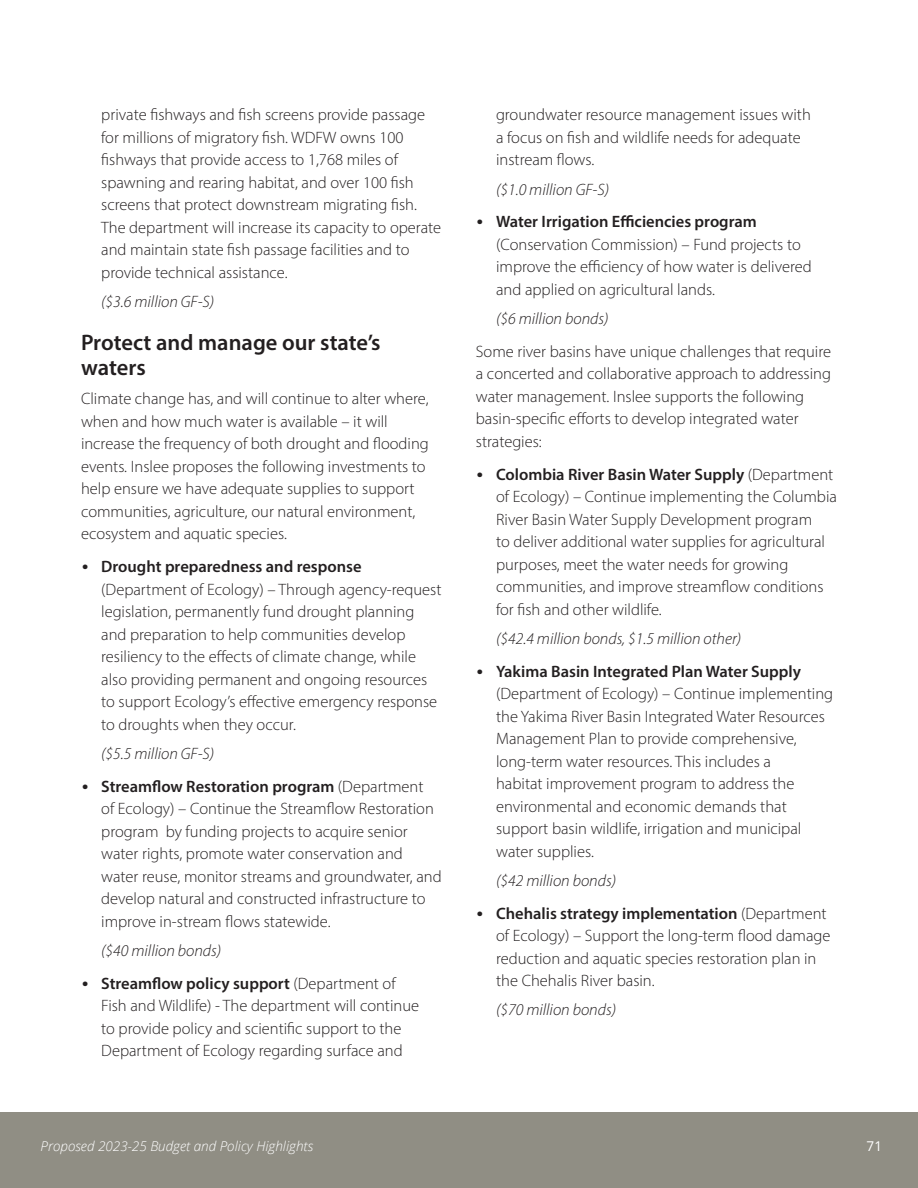
<style>
.page{position:relative;width:918px;height:1188px;background:#fff}
.page>*{position:absolute;margin:0;border:0;box-sizing:border-box;transform-origin:0 0}
.Heading_1{font:600 22.5px/25.5px "Myriad Pro";color:#231f20}
.Body_text{font:300 16.5px/22.5px "Myriad Pro";color:#231f20}
.Dollar_indent{font:italic 300 16.5px "Myriad Pro";color:#231f20}
.t1{font:italic 300 13.5px "Open Sans";color:#fff}
.t2{font:13.5px "Open Sans";color:#fff}
.s1{font-family:"Calibri"}
.s2{font-weight:600}
</style>
<div class="page">
<div style="left:0;top:1113px;width:918px;height:75px;background:#908e84"></div>
<p class="Body_text" style="left:101px;top:103px;width:342px">private fishways and fish screens provide passage for millions of migratory fish. WDFW owns 100 fishways that provide access to 1,768 miles of spawning and rearing habitat, and over 100 fish screens that protect downstream migrating fish.<br>The department will increase its capacity to operate and maintain state fish passage facilities and to provide technical assistance.</p>
<p class="Dollar_indent" style="left:101px;top:292px;width:114px">($3.6 million GF-S)</p>
<p class="Heading_1" style="left:81px;top:329px;width:301px">Protect and manage our state’s waters</p>
<p class="Body_text" style="left:81px;top:387px;width:349px">Climate change has, and will continue to alter where, when and how much water is available – it will increase the frequency of both drought and flooding events. Inslee proposes the following investments to help ensure we have adequate supplies to support communities, agriculture, our natural environment, ecosystem and aquatic species.</p>
<p class="Body_text" style="left:101px;top:555px;width:342px;text-indent:-20px"><span class="s1">•</span> <span class="s2">Drought preparedness and response </span>(Department of Ecology) – Through agency-request legislation, permanently fund drought planning and preparation to help communities develop resiliency to the effects of climate change, while also providing permanent and ongoing resources to support Ecology’s effective emergency response to droughts when they occur.</p>
<p class="Dollar_indent" style="left:101px;top:744px;width:114px">($5.5 million GF-S)</p>
<p class="Body_text" style="left:101px;top:775px;width:342px;text-indent:-20px"><span class="s1">•</span> <span class="s2">Streamflow Restoration program</span> (Department<br>of Ecology) – Continue the Streamflow Restoration program by funding projects to acquire senior water rights, promote water conservation and water reuse, monitor streams and groundwater, and develop natural and constructed infrastructure to improve in-stream flows statewide.</p>
<p class="Dollar_indent" style="left:101px;top:941px;width:122px">($40 million bonds)</p>
<p class="Body_text" style="left:101px;top:972px;width:319px;text-indent:-20px"><span class="s1">•</span> <span class="s2">Streamflow policy support</span> (Department of Fish and Wildlife) - The department will continue to provide policy and scientific support to the Department of Ecology regarding surface and</p>
<p class="Body_text" style="left:496px;top:103px;width:316px">groundwater resource management issues with a focus on fish and wildlife needs for adequate instream flows.</p>
<p class="Dollar_indent" style="left:496px;top:179px;width:114px">($1.0 million GF-S)</p>
<p class="Body_text" style="left:496px;top:210px;width:317px;text-indent:-20px"><span class="s1">•</span> <span class="s2">Water Irrigation Efficiencies program </span>(Conservation Commission) – Fund projects to improve the efficiency of how water is delivered and applied on agricultural lands.</p>
<p class="Dollar_indent" style="left:496px;top:309px;width:114px">($6 million bonds)</p>
<p class="Body_text" style="left:476px;top:340px;width:357px">Some river basins have unique challenges that require a concerted and collaborative approach to addressing water management. Inslee supports the following basin-specific efforts to develop integrated water strategies:</p>
<p class="Body_text" style="left:496px;top:463px;width:342px;text-indent:-20px"><span class="s1">•</span> <span class="s2">Colombia River Basin Water Supply</span> (Department of Ecology) – Continue implementing the Columbia River Basin Water Supply Development program<br>to deliver additional water supplies for agricultural purposes, meet the water needs for growing communities, and improve streamflow conditions for fish and other wildlife.</p>
<p class="Dollar_indent" style="left:496px;top:629px;width:247px">($42.4 million bonds, $1.5 million other)</p>
<p class="Body_text" style="left:496px;top:660px;width:339px;text-indent:-20px"><span class="s1">•</span> <span class="s2">Yakima Basin Integrated Plan Water Supply </span>(Department of Ecology) – Continue implementing the Yakima River Basin Integrated Water Resources Management Plan to provide comprehensive, long-term water resources. This includes a<br>habitat improvement program to address the environmental and economic demands that support basin wildlife, irrigation and municipal water supplies.</p>
<p class="Dollar_indent" style="left:496px;top:871px;width:122px">($42 million bonds)</p>
<p class="Body_text" style="left:496px;top:902px;width:336px;text-indent:-20px"><span class="s1">•</span> <span class="s2">Chehalis strategy implementation</span> (Department of Ecology) – Support the long-term flood damage reduction and aquatic species restoration plan in the Chehalis River basin.</p>
<p class="Dollar_indent" style="left:496px;top:1000px;width:122px">($70 million bonds)</p>
<p class="t1" style="left:41px;top:1137px;width:274px">Proposed 2023-25 Budget and Policy Highlights</p>
<p class="t2" style="left:867px;top:1137px;width:17px">71</p>
</div>
